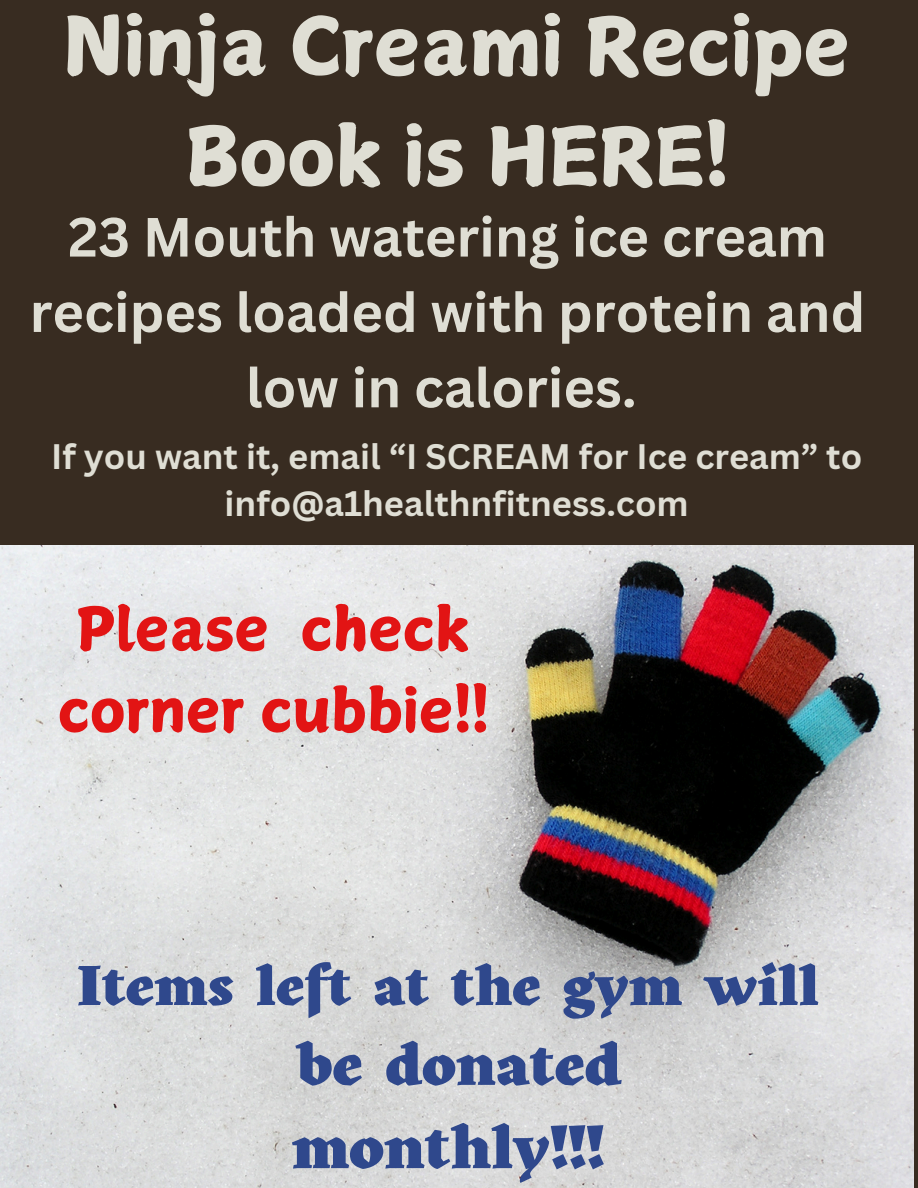
<style>
.page{position:relative;width:918px;height:1188px;background:#382c21}
.page>*{position:absolute;margin:0;border:0;box-sizing:border-box;transform-origin:0 0}
.t1{font:79.5px/110.2px "Canva Surname Fu";color:#dfded4;text-align:center}
.t2{font:900 60px "Kitsch";color:#2f488c}
.t3{font:58.65px/81.4px "Canva Surname Fu";color:#e21414;text-align:center}
.t4{font:900 58.5px "Kitsch";color:#2f488c}
.t5{font:900 55.5px "Kitsch";color:#2f488c}
.t6{font:700 54px/75.3px "Canva Sans";color:#dfded4;text-align:center}
.t7{font:700 34.5px/47.2px "Canva Sans";color:#dfded4;text-align:center}
</style>
<div class="page">
<img style="left:0;top:546px;width:914px;height:642px">
<p class="t1" style="left:63px;top:-9px;width:788px">Ninja Creami Recipe<br>Book is HERE!</p>
<h3 class="t6" style="left:30px;top:198px;width:837px">23 Mouth watering ice cream recipes loaded with protein and low in calories.</h3>
<h2 class="t7" style="left:51px;top:432px;width:813px">If you want it, email “I SCREAM for Ice cream” to info@a1healthnfitness.com</h2>
<h2 class="t3" style="left:58px;top:588px;width:432px">Please check corner cubbie!!</h2>
<p class="t5" style="left:77px;top:954px;width:744px">Items left at the gym will</p>
<p class="t4" style="left:297px;top:1031px;width:326px">be donated</p>
<p class="t2" style="left:292px;top:1113px;width:314px">monthly!!!</p>
</div>
